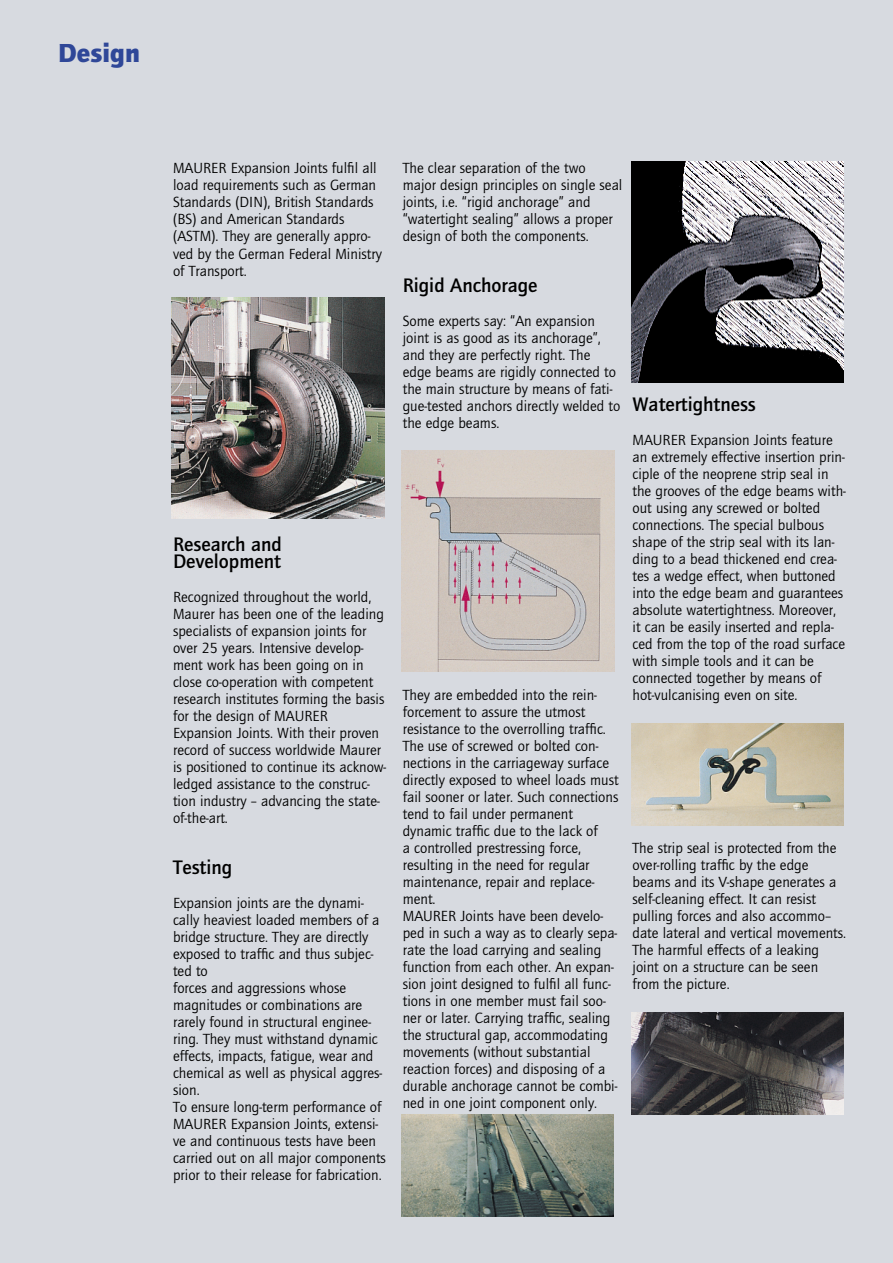
<style>
.page{position:relative;width:893px;height:1263px;background:#fff}
.page>*{position:absolute;margin:0;border:0;box-sizing:border-box;transform-origin:0 0}
.t1{font:900 27px "Quay Itc T";color:#2f4798}
.t2{font:700 20.25px/17px "Quay Itc T";color:#000}
.t3{font:15.15px/17px "Quay Itc T";color:#000}
</style>
<div class="page">
<div style="left:2px;top:0;width:890px;height:1263px;background:#d7dae0"></div>
<img style="left:171px;top:298px;width:213px;height:221px">
<img style="left:631px;top:724px;width:212px;height:102px">
<img style="left:401px;top:451px;width:213px;height:221px">
<img style="left:401px;top:1114px;width:213px;height:102px">
<img style="left:631px;top:1012px;width:212px;height:103px">
<img style="left:631px;top:162px;width:212px;height:221px">
<hr style="left:0;top:0;width:2px;height:1263px;background:#d7dae0">
<h1 class="t1" style="left:58px;top:43px;width:83px">Design</h1>
<p class="t3" style="left:173px;top:162px;width:210px">MAURER Expansion Joints fulfil all load requirements such as German<br>Standards (DIN), British Standards (BS) and American Standards (ASTM). They are generally appro&shy;ved by the German Federal Ministry of Transport.</p>
<h2 class="t2" style="left:173px;top:538px;width:110px">Research and<br>Development</h2>
<p class="t3" style="left:173px;top:590px;width:215px">Recognized throughout the world,<br>Maurer has been one of the leading specialists of expansion joints for over 25 years. Intensive develop&shy;ment work has been going on in close co-operation with competent research institutes forming the basis for the design of MAURER<br>Expansion Joints. With their proven record of success worldwide Maurer is positioned to continue its acknow&shy;ledged assistance to the construc&shy;tion industry – advancing the state&shy;of-the-art.</p>
<h2 class="t2" style="left:173px;top:861px;width:61px">Testing</h2>
<p class="t3" style="left:173px;top:896px;width:214px">Expansion joints are the dynami&shy;cally heaviest loaded members of a bridge structure. They are directly exposed to traffic and thus subjec&shy;ted to<br>forces and aggressions whose magnitudes or combinations are rarely found in structural enginee&shy;ring. They must withstand dynamic effects, impacts, fatigue, wear and chemical as well as physical aggres&shy;sion.<br>To ensure long-term performance of<br>MAURER Expansion Joints, extensi&shy;ve and continuous tests have been carried out on all major components prior to their release for fabrication.</p>
<p class="t3" style="left:403px;top:162px;width:221px">The clear separation of the two major design principles on single seal joints, i.e. “rigid anchorage” and “watertight sealing” allows a proper design of both the components.</p>
<h2 class="t2" style="left:403px;top:279px;width:136px">Rigid Anchorage</h2>
<p class="t3" style="left:403px;top:314px;width:219px">Some experts say: “An expansion joint is as good as its anchorage”, and they are perfectly right. The edge beams are rigidly connected to the main structure by means of fati&shy;gue-tested anchors directly welded to the edge beams.</p>
<p class="t3" style="left:403px;top:688px;width:217px">They are embedded into the rein&shy;forcement to assure the utmost resistance to the overrolling traffic.<br>The use of screwed or bolted con&shy;nections in the carriageway surface directly exposed to wheel loads must fail sooner or later. Such connections tend to fail under permanent dynamic traffic due to the lack of<br>a controlled prestressing force, resulting in the need for regular maintenance, repair and replace&shy;ment.<br>MAURER Joints have been develo&shy;ped in such a way as to clearly sepa&shy;rate the load carrying and sealing function from each other. An expan&shy;sion joint designed to fulfil all func&shy;tions in one member must fail soo&shy;ner or later. Carrying traffic, sealing the structural gap, accommodating movements (without substantial reaction forces) and disposing of a durable anchorage cannot be combi&shy;ned in one joint component only.</p>
<h2 class="t2" style="left:632px;top:398px;width:125px">Watertightness</h2>
<p class="t3" style="left:632px;top:433px;width:215px">MAURER Expansion Joints feature an extremely effective insertion prin&shy;ciple of the neoprene strip seal in the grooves of the edge beams with&shy;out using any screwed or bolted connections. The special bulbous shape of the strip seal with its lan&shy;ding to a bead thickened end crea&shy;tes a wedge effect, when buttoned into the edge beam and guarantees absolute watertightness. Moreover, it can be easily inserted and repla&shy;ced from the top of the road surface with simple tools and it can be connected together by means of hot-vulcanising even on site.</p>
<p class="t3" style="left:632px;top:841px;width:215px">The strip seal is protected from the over-rolling traffic by the edge beams and its V-shape generates a self-cleaning effect. It can resist pulling forces and also accommo– date lateral and vertical movements.<br>The harmful effects of a leaking joint on a structure can be seen from the picture.</p>
</div>
